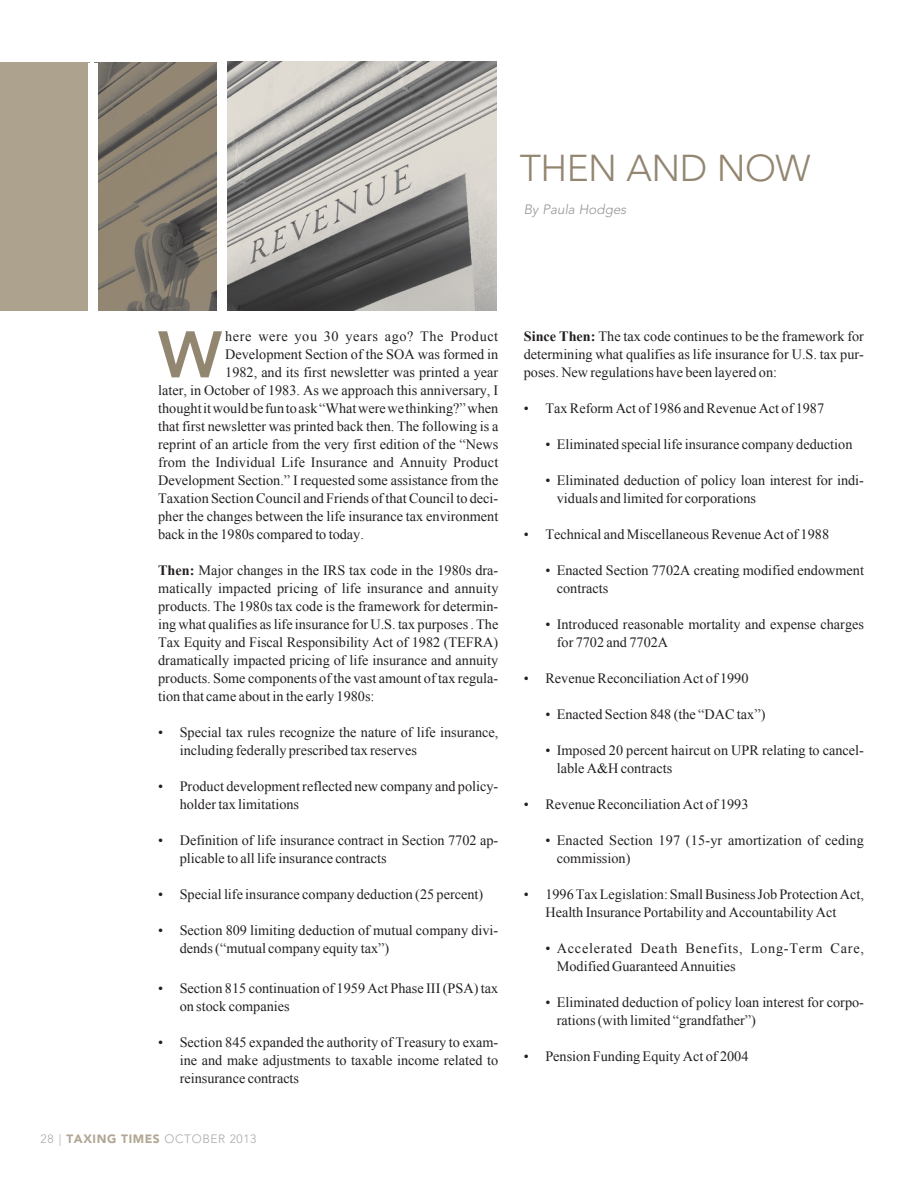
<style>
.page{position:relative;width:918px;height:1188px;background:#fff}
.page>*{position:absolute;margin:0;border:0;box-sizing:border-box;transform-origin:0 0}
.t1{font:800 65.1px "Avenir LT Std";color:#938671}
.t2{font:300 37.05px "Avenir LT Std";letter-spacing:-.015em;color:#938671}
.t3{font:14.25px/18px "Times New Roman";color:#231f20}
.t4{font:14.25px/18px "Times New Roman";letter-spacing:.055em;color:#231f20}
.t5{font:14.25px "Times New Roman";letter-spacing:.04em;color:#231f20}
.t6{font:italic 300 13.5px "Avenir LT Std";color:#939598}
.t7{font:300 12px "Avenir LT Std";letter-spacing:.05em;color:#a8a9ad}
.s1{font-weight:700}
.s2{font-weight:900;color:#b2a794}
</style>
<div class="page">
<img style="left:227px;top:62px;width:269px;height:248px">
<img style="left:94px;top:62px;width:123px;height:248px">
<div style="left:0;top:62px;width:89px;height:248px;background:#ada28e"></div>
<div style="left:88px;top:63px;width:10px;height:249px;background:#fff"></div>
<h2 class="t2" style="left:520px;top:147px;width:292px">THEN AND NOW</h2>
<p class="t6" style="left:524px;top:202px;width:104px">By Paula Hodges</p>
<h1 class="t1" style="left:158px;top:316px;width:65px">W</h1>
<p class="t5" style="left:225px;top:328px;width:275px">here were you 30 years ago? The Product</p>
<p class="t3" style="left:225px;top:345px;width:275px">Development Section of the SOA was formed in</p>
<p class="t3" style="left:225px;top:363px;width:275px">1982, and its first newsletter was printed a year</p>
<p class="t3" style="left:158px;top:381px;width:342px">later, in October of 1983. As we approach this anniversary, I</p>
<p class="t3" style="left:158px;top:399px;width:342px">thought it would be fun to ask “What were we thinking?” when</p>
<p class="t3" style="left:158px;top:417px;width:342px">that first newsletter was printed back then. The following is a</p>
<p class="t3" style="left:158px;top:435px;width:342px">reprint of an article from the very first edition of the “News</p>
<p class="t3" style="left:158px;top:453px;width:342px">from the Individual Life Insurance and Annuity Product</p>
<p class="t3" style="left:158px;top:471px;width:342px">Development Section.” I requested some assistance from the</p>
<p class="t3" style="left:158px;top:489px;width:342px">Taxation Section Council and Friends of that Council to deci-</p>
<p class="t3" style="left:158px;top:507px;width:342px">pher the changes between the life insurance tax environment</p>
<p class="t3" style="left:158px;top:525px;width:207px">back in the 1980s compared to today.</p>
<p class="t3" style="left:158px;top:561px;width:342px;text-align:justify"><span class="s1">Then:</span> Major changes in the IRS tax code in the 1980s dra&shy;matically impacted pricing of life insurance and annuity products. The 1980s tax code is the framework for determin&shy;ing what qualifies as life insurance for U.S. tax purposes . The Tax Equity and Fiscal Responsibility Act of 1982 (TEFRA) dramatically impacted pricing of life insurance and annuity products. Some components of the vast amount of tax regula&shy;tion that came about in the early 1980s:</p>
<p class="t3" style="left:180px;top:723px;width:320px;text-indent:-22px">• Special tax rules recognize the nature of life insurance, including federally prescribed tax reserves</p>
<p class="t3" style="left:180px;top:777px;width:320px;text-indent:-22px">• Product development reflected new company and policy&shy;holder tax limitations</p>
<p class="t3" style="left:180px;top:831px;width:320px;text-indent:-22px">• Definition of life insurance contract in Section 7702 ap&shy;plicable to all life insurance contracts</p>
<p class="t3" style="left:158px;top:885px;width:327px">• Special life insurance company deduction (25 percent)</p>
<p class="t3" style="left:180px;top:921px;width:320px;text-indent:-22px">• Section 809 limiting deduction of mutual company divi&shy;dends (“mutual company equity tax”)</p>
<p class="t3" style="left:180px;top:979px;width:320px;text-indent:-22px">• Section 815 continuation of 1959 Act Phase III (PSA) tax on stock companies</p>
<p class="t3" style="left:180px;top:1033px;width:320px;text-align:justify;text-indent:-22px">• Section 845 expanded the authority of Treasury to exam&shy;ine and make adjustments to taxable income related to reinsurance contracts</p>
<p class="t7" style="left:40px;top:1132px;width:217px">28 | <span class="s2">TAXING TIMES</span> OCTOBER 2013</p>
<p class="t3" style="left:524px;top:327px;width:342px;text-align:justify"><span class="s1">Since Then:</span> The tax code continues to be the framework for determining what qualifies as life insurance for U.S. tax pur&shy;poses. New regulations have been layered on:</p>
<p class="t3" style="left:524px;top:399px;width:302px">• Tax Reform Act of 1986 and Revenue Act of 1987</p>
<p class="t3" style="left:545px;top:435px;width:309px">• Eliminated special life insurance company deduction</p>
<p class="t3" style="left:557px;top:471px;width:309px;text-indent:-11px">• Eliminated deduction of policy loan interest for indi&shy;viduals and limited for corporations</p>
<p class="t3" style="left:524px;top:525px;width:307px">• Technical and Miscellaneous Revenue Act of 1988</p>
<p class="t3" style="left:557px;top:561px;width:309px;text-indent:-11px">• Enacted Section 7702A creating modified endowment contracts</p>
<p class="t3" style="left:557px;top:615px;width:309px;text-indent:-11px">• Introduced reasonable mortality and expense charges for 7702 and 7702A</p>
<p class="t3" style="left:524px;top:669px;width:226px">• Revenue Reconciliation Act of 1990</p>
<p class="t3" style="left:545px;top:705px;width:222px">• Enacted Section 848 (the “DAC tax”)</p>
<p class="t3" style="left:557px;top:741px;width:309px;text-indent:-11px">• Imposed 20 percent haircut on UPR relating to cancel&shy;lable A&amp;H contracts</p>
<p class="t3" style="left:524px;top:795px;width:226px">• Revenue Reconciliation Act of 1993</p>
<p class="t3" style="left:557px;top:831px;width:309px;text-indent:-11px">• Enacted Section 197 (15-yr amortization of ceding commission)</p>
<p class="t3" style="left:524px;top:885px;width:342px;text-align:center">• 1996 Tax Legislation: Small Business Job Protection Act,<br>Health Insurance Portability and Accountability Act</p>
<p class="t4" style="left:557px;top:939px;width:309px;text-indent:-11px">• Accelerated Death Benefits, Long-Term Care,<br>Modified Guaranteed Annuities</p>
<p class="t3" style="left:557px;top:993px;width:309px;text-indent:-11px">• Eliminated deduction of policy loan interest for corpo&shy;rations (with limited “grandfather”)</p>
<p class="t3" style="left:524px;top:1047px;width:226px">• Pension Funding Equity Act of 2004</p>
</div>
